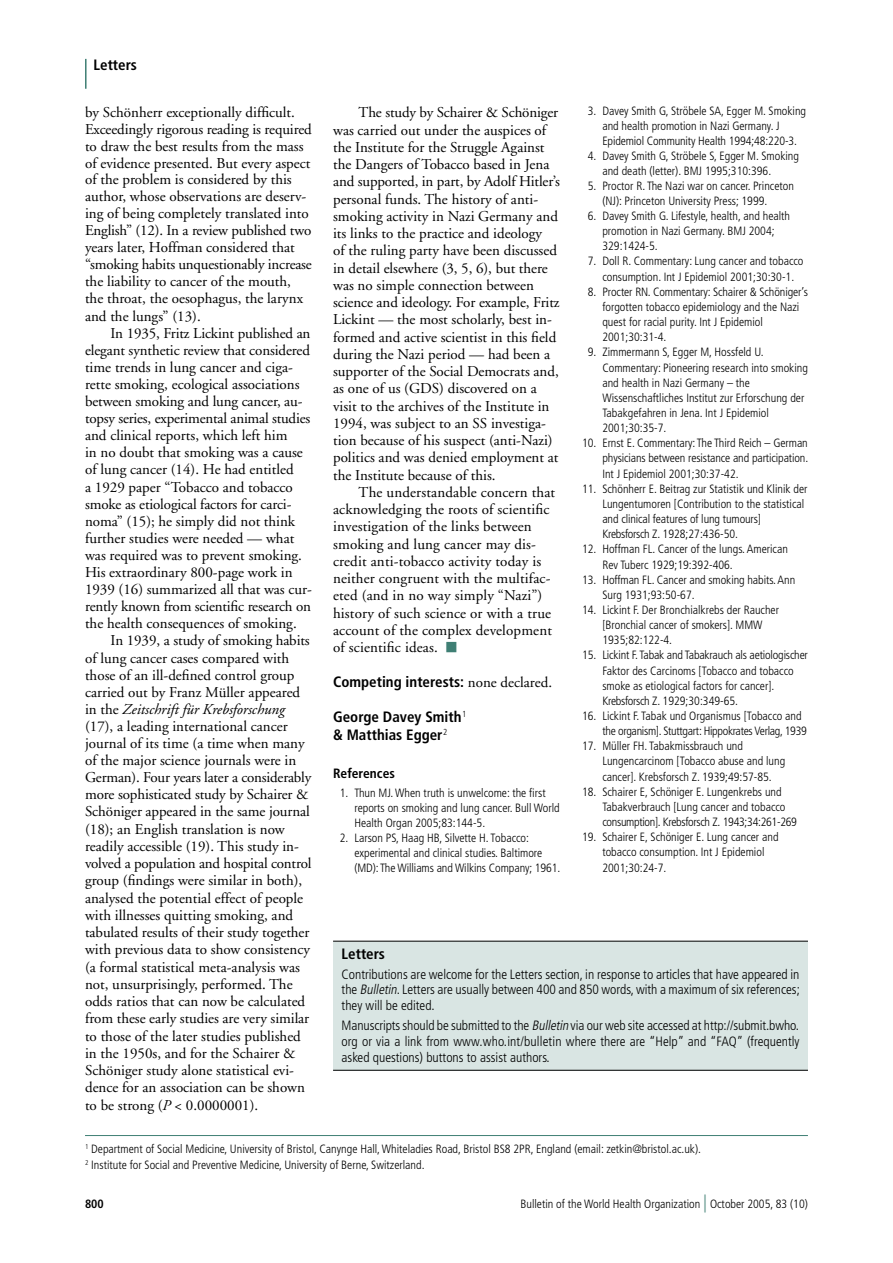
<style>
.page{position:relative;width:893px;height:1263px;background:#fff}
.page>*{position:absolute;margin:0;border:0;box-sizing:border-box;transform-origin:0 0}
._08_-_Texto_do_Artigo{font:15px/17.2px "Adobe Garamond";color:#000}
._08_-_Texto_do_Artigo-2{font:700 condensed 15px/18px "Frutiger";color:#000}
._03_-_Textos_box_verde{font:700 condensed 15px "Frutiger";color:#000}
._03_-_Textos_box_verde-2{font:300 condensed 13.5px/15.8px "Frutiger";color:#000;text-align:justify}
._14_-_Título_da_tabela{font:700 condensed 13.5px "Frutiger";color:#000}
._13_-_Texto_Referências{font:300 condensed 12px/15.1px "Frutiger";color:#000}
._04_-_Footnote__autores{font:300 condensed 12px "Frutiger";color:#000}
._13_-_Texto_Referências-2{font:300 condensed 12px/15.1px "Frutiger";letter-spacing:-.025em;color:#000}
.t1{font:700 condensed 12px "Frutiger";color:#000}
.s1{font-style:italic}
.s2{font-family:"Adobe Garamond";font-weight:400;font-stretch:normal}
.s3{font-size:18px;color:#3f7f74}
</style>
<div class="page">
<hr style="left:85px;top:59px;width:2px;height:30px;background:#3f7f74">
<div style="left:333px;top:941px;width:475px;height:129px;background:#d9e5e3"></div>
<hr style="left:333px;top:941px;width:475px;height:1px;background:#000">
<hr style="left:333px;top:1070px;width:475px;height:1px;background:#000">
<hr style="left:85px;top:1135px;width:723px;height:1px;background:#3f7f74">
<p class="_08_-_Texto_do_Artigo-2" style="left:94px;top:56px;width:45px">Letters</p>
<p class="_08_-_Texto_do_Artigo" style="left:85px;top:104px;width:228px">by Schönherr exceptionally difficult.<br>Exceedingly rigorous reading is required to draw the best results from the mass of evidence presented. But every aspect of the problem is considered by this author, whose observations are deserv&shy;ing of being completely translated into English” (12). In a review published two years later, Hoffman considered that “smoking habits unquestionably increase the liability to cancer of the mouth, the throat, the oesophagus, the larynx and the lungs” (13).</p>
<p class="_08_-_Texto_do_Artigo" style="left:85px;top:325px;width:228px;text-indent:26px">In 1935, Fritz Lickint published an elegant synthetic review that considered time trends in lung cancer and ciga&shy;rette smoking, ecological associations between smoking and lung cancer, au&shy;topsy series, experimental animal studies and clinical reports, which left him<br>in no doubt that smoking was a cause of lung cancer (14). He had entitled<br>a 1929 paper “Tobacco and tobacco smoke as etiological factors for carci&shy;noma” (15); he simply did not think further studies were needed — what was required was to prevent smoking.<br>His extraordinary 800-page work in 1939 (16) summarized all that was cur&shy;rently known from scientific research on the health consequences of smoking.</p>
<p class="_08_-_Texto_do_Artigo" style="left:85px;top:632px;width:228px;text-indent:26px">In 1939, a study of smoking habits of lung cancer cases compared with those of an ill-defined control group carried out by Franz Müller appeared in the <span class="s1">Zeitschrift für Krebsforschung </span>(17), a leading international cancer journal of its time (a time when many of the major science journals were in German). Four years later a considerably more sophisticated study by Schairer &amp; Schöniger appeared in the same journal (18); an English translation is now readily accessible (19). This study in&shy;volved a population and hospital control group (findings were similar in both), analysed the potential effect of people with illnesses quitting smoking, and tabulated results of their study together with previous data to show consistency (a formal statistical meta-analysis was not, unsurprisingly, performed. The odds ratios that can now be calculated from these early studies are very similar to those of the later studies published in the 1950s, and for the Schairer &amp; Schöniger study alone statistical evi&shy;dence for an association can be shown to be strong (<span class="s1">P</span> &lt; 0.0000001).</p>
<p class="_08_-_Texto_do_Artigo" style="left:333px;top:104px;width:228px;text-indent:26px">The study by Schairer &amp; Schöniger was carried out under the auspices of the Institute for the Struggle Against the Dangers of Tobacco based in Jena and supported, in part, by Adolf Hitler’s personal funds. The history of anti&shy;smoking activity in Nazi Germany and its links to the practice and ideology<br>of the ruling party have been discussed in detail elsewhere (3, 5, 6), but there was no simple connection between science and ideology. For example, Fritz Lickint — the most scholarly, best in&shy;formed and active scientist in this field during the Nazi period — had been a supporter of the Social Democrats and, as one of us (GDS) discovered on a visit to the archives of the Institute in 1994, was subject to an SS investiga&shy;tion because of his suspect (anti-Nazi) politics and was denied employment at the Institute because of this.</p>
<p class="_08_-_Texto_do_Artigo" style="left:333px;top:484px;width:224px;text-indent:26px">The understandable concern that acknowledging the roots of scientific investigation of the links between smoking and lung cancer may dis&shy;credit anti-tobacco activity today is neither congruent with the multifac&shy;eted (and in no way simply “Nazi”) history of such science or with a true account of the complex development of scientific ideas.</p>
<p class="_08_-_Texto_do_Artigo-2" style="left:333px;top:672px;width:220px">Competing interests: <span class="s2">none declared.</span></p>
<p class="_08_-_Texto_do_Artigo-2" style="left:333px;top:708px;width:135px">George Davey Smith<sup>1 </sup>&amp; Matthias Egger<sup>2</sup></p>
<p class="_14_-_Título_da_tabela" style="left:333px;top:765px;width:63px">References</p>
<p class="_13_-_Texto_Referências" style="left:354px;top:786px;width:207px;text-indent:-15px">1. Thun MJ. When truth is unwelcome: the first reports on smoking and lung cancer. Bull World<br>Health Organ 2005;83:144-5.</p>
<p class="_13_-_Texto_Referências" style="left:354px;top:831px;width:207px;text-indent:-15px">2. Larson PS, Haag HB, Silvette H. Tobacco: experimental and clinical studies. Baltimore (MD): The Williams and Wilkins Company; 1961.</p>
<p class="_13_-_Texto_Referências" style="left:602px;top:104px;width:205px;text-indent:-15px">3. Davey Smith G, Ströbele SA, Egger M. Smoking and health promotion in Nazi Germany. J<br>Epidemiol Community Health 1994;48:220-3.</p>
<p class="_13_-_Texto_Referências" style="left:602px;top:149px;width:198px;text-indent:-15px">4. Davey Smith G, Ströbele S, Egger M. Smoking and death (letter). BMJ 1995;310:396.</p>
<p class="_13_-_Texto_Referências" style="left:602px;top:179px;width:193px;text-indent:-15px">5. Proctor R. The Nazi war on cancer. Princeton (NJ): Princeton University Press; 1999.</p>
<p class="_13_-_Texto_Referências" style="left:602px;top:209px;width:189px;text-indent:-15px">6. Davey Smith G. Lifestyle, health, and health promotion in Nazi Germany. BMJ 2004;<br>329:1424-5.</p>
<p class="_13_-_Texto_Referências" style="left:588px;top:254px;width:217px;text-align:center">7. Doll R. Commentary: Lung cancer and tobacco consumption. Int J Epidemiol 2001;30:30-1.</p>
<p class="_13_-_Texto_Referências" style="left:602px;top:284px;width:207px;text-indent:-15px">8. Procter RN. Commentary: Schairer &amp; Schöniger’s forgotten tobacco epidemiology and the Nazi quest for racial purity. Int J Epidemiol 2001;30:31-4.</p>
<p class="_13_-_Texto_Referências" style="left:602px;top:345px;width:207px;text-indent:-15px">9. Zimmermann S, Egger M, Hossfeld U.<br>Commentary: Pioneering research into smoking and health in Nazi Germany – the Wissenschaftliches Institut zur Erforschung der Tabakgefahren in Jena. Int J Epidemiol 2001;30:35-7.</p>
<p class="_13_-_Texto_Referências" style="left:602px;top:436px;width:207px;text-align:justify;text-indent:-20px">10. Ernst E. Commentary: The Third Reich – German physicians between resistance and participation.<br>Int J Epidemiol 2001;30:37-42.</p>
<p class="_13_-_Texto_Referências" style="left:602px;top:481px;width:207px;text-indent:-20px">11. Schönherr E. Beitrag zur Statistik und Klinik der Lungentumoren [Contribution to the statistical and clinical features of lung tumours] Krebsforsch Z. 1928;27:436-50.</p>
<p class="_13_-_Texto_Referências" style="left:602px;top:542px;width:187px;text-indent:-20px">12. Hoffman FL. Cancer of the lungs. American<br>Rev Tuberc 1929;19:392-406.</p>
<p class="_13_-_Texto_Referências" style="left:602px;top:572px;width:194px;text-indent:-20px">13. Hoffman FL. Cancer and smoking habits. Ann<br>Surg 1931;93:50-67.</p>
<p class="_13_-_Texto_Referências" style="left:602px;top:602px;width:178px;text-indent:-20px">14. Lickint F. Der Bronchialkrebs der Raucher [Bronchial cancer of smokers]. MMW<br>1935;82:122-4.</p>
<p class="_13_-_Texto_Referências" style="left:602px;top:648px;width:207px;text-indent:-20px">15. Lickint F. Tabak and Tabakrauch als aetiologischer Faktor des Carcinoms [Tobacco and tobacco smoke as etiological factors for cancer].<br>Krebsforsch Z. 1929;30:349-65.</p>
<p class="_13_-_Texto_Referências-2" style="left:602px;top:708px;width:206px;text-indent:-20px">16. Lickint F. Tabak und Organismus [Tobacco and the organism]. Stuttgart: Hippokrates Verlag, 1939</p>
<p class="_13_-_Texto_Referências" style="left:602px;top:739px;width:184px;text-indent:-20px">17. Müller FH. Tabakmissbrauch und<br>Lungencarcinom [Tobacco abuse and lung cancer]. Krebsforsch Z. 1939;49:57-85.</p>
<p class="_13_-_Texto_Referências" style="left:602px;top:784px;width:196px;text-indent:-20px">18. Schairer E, Schöniger E. Lungenkrebs und<br>Tabakverbrauch [Lung cancer and tobacco consumption]. Krebsforsch Z. 1943;34:261-269</p>
<p class="_13_-_Texto_Referências" style="left:602px;top:830px;width:178px;text-indent:-20px">19. Schairer E, Schöniger E. Lung cancer and tobacco consumption. Int J Epidemiol<br>2001;30:24-7.</p>
<p class="_03_-_Textos_box_verde" style="left:342px;top:944px;width:45px">Letters</p>
<p class="_03_-_Textos_box_verde-2" style="left:342px;top:966px;width:460px">Contributions are welcome for the Letters section, in response to articles that have appeared in the <span class="s1">Bulletin</span>. Letters are usually between 400 and 850 words, with a maximum of six references; they will be edited.</p>
<p class="_03_-_Textos_box_verde-2" style="left:342px;top:1018px;width:459px">Manuscripts should be submitted to the <span class="s1">Bulletin</span> via our web site accessed at http://submit.bwho. org or via a link from www.who.int/bulletin where there are “Help” and “FAQ” (frequently asked questions) buttons to assist authors.</p>
<p class="_04_-_Footnote__autores" style="left:85px;top:1142px;width:617px"><sup>1</sup> Department of Social Medicine, University of Bristol, Canynge Hall, Whiteladies Road, Bristol BS8 2PR, England (email: zetkin@bristol.ac.uk).</p>
<p class="_04_-_Footnote__autores" style="left:85px;top:1157px;width:341px"><sup>2</sup> Institute for Social and Preventive Medicine, University of Berne, Switzerland.</p>
<p class="t1" style="left:85px;top:1197px;width:20px">800</p>
<p class="_13_-_Texto_Referências" style="left:520px;top:1197px;width:289px">Bulletin of the World Health Organization <span class="s3">|</span> October 2005, 83 (10)</p>
</div>
